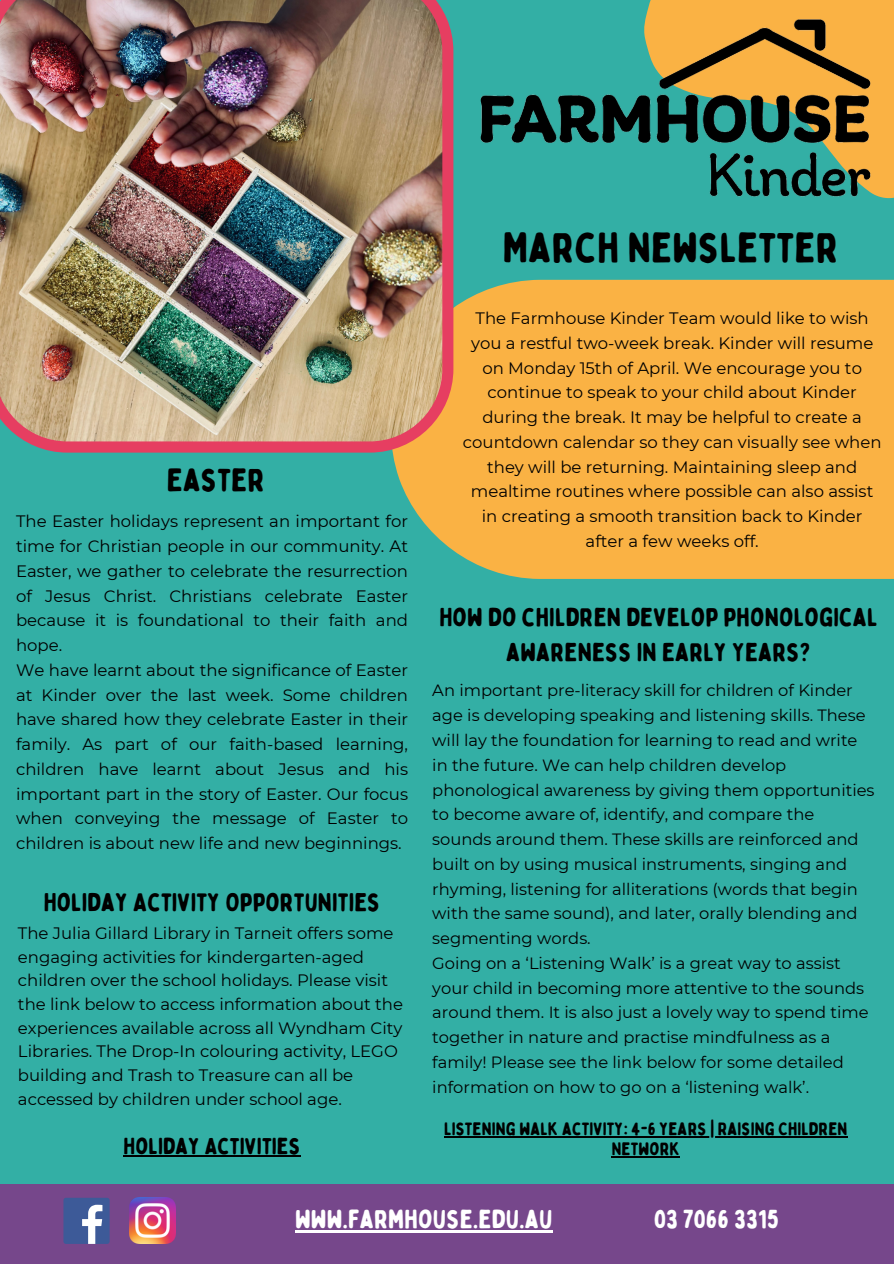
<style>
.page{position:relative;width:894px;height:1264px;background:#fff}
.page>*{position:absolute;margin:0;border:0;box-sizing:border-box;transform-origin:0 0}
.t1{font:42px "Bobby Jones Soft";color:#000}
.t2{font:32.1px "Bobby Jones Soft";color:#000}
.t3{font:26.1px "Bobby Jones Soft";color:#fff}
.t4{font:25.95px "Bobby Jones Soft";color:#fff}
.t5{font:25.8px/35px "Bobby Jones Soft";color:#000;text-align:center}
.t6{font:25.5px "Bobby Jones Soft";color:#000}
.t7{font:23.1px "Bobby Jones Soft";color:#000}
.t8{font:18px/20.2px "Bobby Jones Soft";color:#000;text-align:center}
.t9{font:16.5px/24.8px "Montserrat";color:#000;text-align:justify}
.t10{font:16.35px/24.8px "Montserrat";color:#000}
</style>
<div class="page">
<div style="left:0;top:0;width:893px;height:1263px;background:#33afa5"></div>
<div style="left:392px;top:280px;width:501px;height:299px;background:#fab244"></div>
<img style="left:0;top:0;width:453px;height:452px">
<div style="left:0;top:1184px;width:893px;height:79px;background:#76478b"></div>
<img style="left:447px;top:0;width:446px;height:234px">
<div style="left:63px;top:1197px;width:47px;height:46px;background:#3d5a98;border-radius:3px"></div>
<svg style="left:82px;top:1204px;width:20px;height:39px"></svg>
<img style="left:129px;top:1197px;width:46px;height:46px">
<hr style="left:295px;top:1230px;width:257px;height:2px;background:#fff">
<hr style="left:444px;top:1136px;width:403px;height:1px;background:#000">
<hr style="left:611px;top:1156px;width:69px;height:1px;background:#000">
<hr style="left:123px;top:1154px;width:177px;height:2px;background:#000">
<h3 class="t2" style="left:167px;top:459px;width:100px">EASTER</h3>
<p class="t9" style="left:16px;top:509px;width:393px">The Easter holidays represent an important for time for Christian people in our community. At Easter, we gather to celebrate the resurrection of Jesus Christ. Christians celebrate Easter because it is foundational to their faith and hope.</p>
<h2 class="t9" style="left:16px;top:657px;width:393px">We have learnt about the significance of Easter at Kinder over the last week. Some children have shared how they celebrate Easter in their family. As part of our faith-based learning, children have learnt about Jesus and his important part in the story of Easter. Our focus when conveying the message of Easter to children is about new life and new beginnings.</h2>
<h4 class="t6" style="left:44px;top:886px;width:338px">HOLIDAY ACTIVITY OPPORTUNITIES</h4>
<p class="t9" style="left:18px;top:921px;width:386px;line-height:23.7px;text-align:left">The Julia Gillard Library in Tarneit offers some engaging activities for kindergarten-aged children over the school holidays. Please visit the link below to access information about the experiences available across all Wyndham City Libraries. The Drop-In colouring activity, LEGO building and Trash to Treasure can all be accessed by children under school age.</p>
<p class="t7" style="left:123px;top:1131px;width:178px">HOLIDAY ACTIVITIES</p>
<h1 class="t1" style="left:503px;top:221px;width:337px">MARCH NEWSLETTER</h1>
<p class="t9" style="left:463px;top:306px;width:420px;text-align:center">The Farmhouse Kinder Team would like to wish you a restful two-week break. Kinder will resume on Monday 15th of April. We encourage you to continue to speak to your child about Kinder during the break. It may be helpful to create a countdown calendar so they can visually see when they will be returning. Maintaining sleep and mealtime routines where possible can also assist in creating a smooth transition back to Kinder after a few weeks off.</p>
<p class="t5" style="left:439px;top:600px;width:440px">HOW DO CHILDREN DEVELOP PHONOLOGICAL<br>AWARENESS IN EARLY YEARS?</p>
<p class="t10" style="left:432px;top:678px;width:443px">An important pre-literacy skill for children of Kinder age is developing speaking and listening skills. These will lay the foundation for learning to read and write in the future. We can help children develop phonological awareness by giving them opportunities to become aware of, identify, and compare the sounds around them. These skills are reinforced and built on by using musical instruments, singing and rhyming, listening for alliterations (words that begin with the same sound), and later, orally blending and segmenting words.</p>
<p class="t10" style="left:432px;top:950px;width:437px">Going on a ‘Listening Walk’ is a great way to assist your child in becoming more attentive to the sounds around them. It is also just a lovely way to spend time together in nature and practise mindfulness as a family! Please see the link below for some detailed information on how to go on a ‘listening walk’.</p>
<p class="t8" style="left:444px;top:1118px;width:405px">LISTENING WALK ACTIVITY: 4-6 YEARS | RAISING CHILDREN<br>NETWORK</p>
<p class="t4" style="left:295px;top:1202px;width:259px">WWW.FARMHOUSE.EDU.AU</p>
<p class="t3" style="left:654px;top:1202px;width:127px">03 7066 3315</p>
</div>
